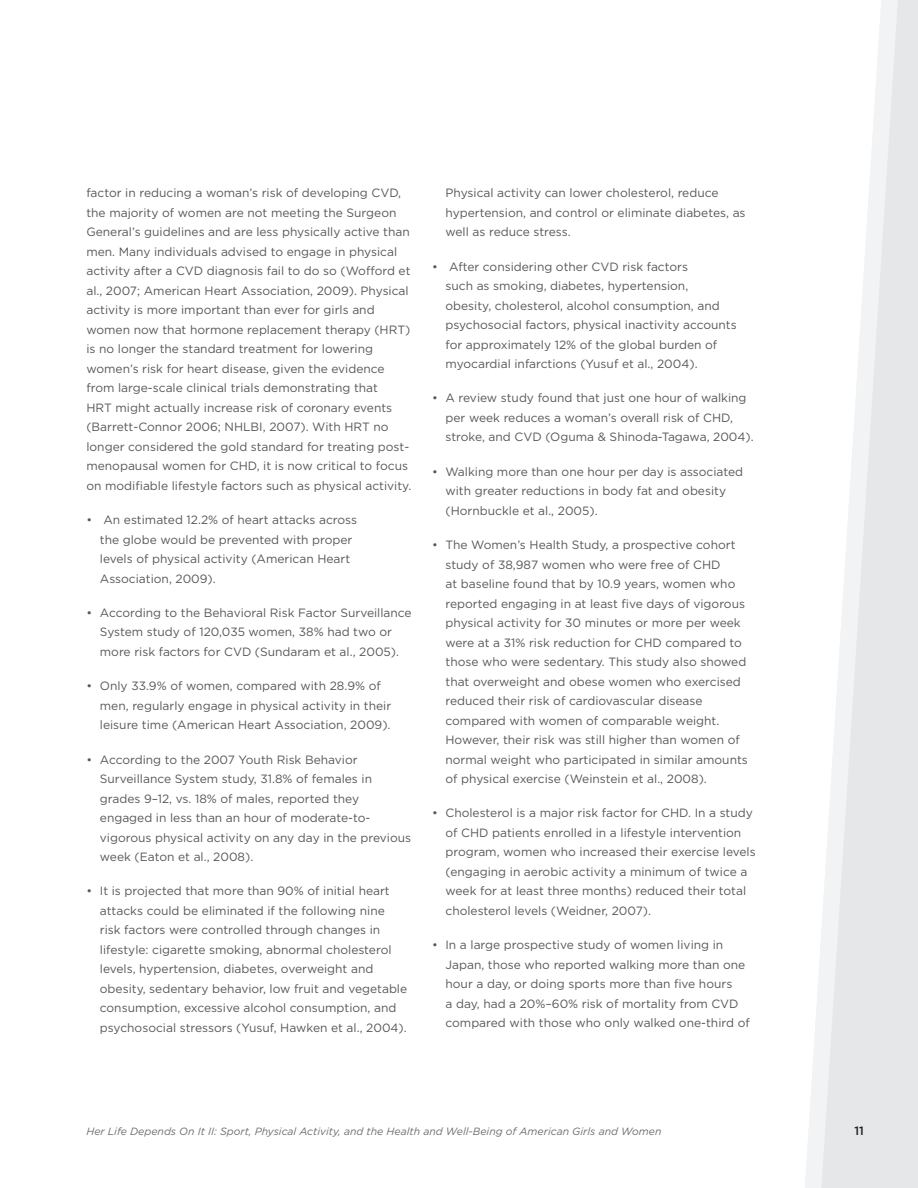
<style>
.page{position:relative;width:918px;height:1188px;background:#fff}
.page>*{position:absolute;margin:0;border:0;box-sizing:border-box;transform-origin:0 0}
.bulleted_text{font:12px/19.5px "Gotham";color:#57585a}
.body_copy{font:12px/19.5px "Gotham";color:#57585a}
.t1{font:500 12px "Gotham";color:#231f20}
.t2{font:italic 10.5px "Gotham";color:#6c6d70}
</style>
<div class="page">
<svg style="left:805px;top:945px;width:16px;height:243px;fill:#f2f3f4"></svg>
<svg style="left:821px;top:0;width:97px;height:1188px;fill:#e6e7e9"></svg>
<p class="body_copy" style="left:86px;top:183px;width:326px">factor in reducing a woman’s risk of developing CVD, the majority of women are not meeting the Surgeon General’s guidelines and are less physically active than men. Many individuals advised to engage in physical activity after a CVD diagnosis fail to do so (Wofford et al., 2007; American Heart Association, 2009). Physical activity is more important than ever for girls and women now that hormone replacement therapy (HRT) is no longer the standard treatment for lowering women’s risk for heart disease, given the evidence from large-scale clinical trials demonstrating that<br>HRT might actually increase risk of coronary events (Barrett-Connor 2006; NHLBI, 2007). With HRT no longer considered the gold standard for treating post&shy;menopausal women for CHD, it is now critical to focus on modifiable lifestyle factors such as physical activity.</p>
<p class="bulleted_text" style="left:100px;top:510px;width:259px;text-indent:-14px">• An estimated 12.2% of heart attacks across the globe would be prevented with proper levels of physical activity (American Heart Association, 2009).</p>
<p class="bulleted_text" style="left:86px;top:603px;width:327px;text-align:center">• According to the Behavioral Risk Factor Surveillance<br>System study of 120,035 women, 38% had two or more risk factors for CVD (Sundaram et al., 2005).</p>
<p class="bulleted_text" style="left:100px;top:676px;width:293px;text-indent:-14px">• Only 33.9% of women, compared with 28.9% of men, regularly engage in physical activity in their leisure time (American Heart Association, 2009).</p>
<p class="bulleted_text" style="left:100px;top:749px;width:313px;text-indent:-14px">• According to the 2007 Youth Risk Behavior Surveillance System study, 31.8% of females in grades 9–12, vs. 18% of males, reported they engaged in less than an hour of moderate-to&shy;vigorous physical activity on any day in the previous week (Eaton et al., 2008).</p>
<p class="bulleted_text" style="left:100px;top:881px;width:309px;text-indent:-14px">• It is projected that more than 90% of initial heart attacks could be eliminated if the following nine risk factors were controlled through changes in lifestyle: cigarette smoking, abnormal cholesterol levels, hypertension, diabetes, overweight and obesity, sedentary behavior, low fruit and vegetable consumption, excessive alcohol consumption, and psychosocial stressors (Yusuf, Hawken et al., 2004).</p>
<p class="bulleted_text" style="left:446px;top:183px;width:302px">Physical activity can lower cholesterol, reduce hypertension, and control or eliminate diabetes, as well as reduce stress.</p>
<p class="bulleted_text" style="left:446px;top:256px;width:293px;text-indent:-14px">• After considering other CVD risk factors<br>such as smoking, diabetes, hypertension, obesity, cholesterol, alcohol consumption, and psychosocial factors, physical inactivity accounts for approximately 12% of the global burden of myocardial infarctions (Yusuf et al., 2004).</p>
<p class="bulleted_text" style="left:446px;top:388px;width:310px;text-indent:-14px">• A review study found that just one hour of walking per week reduces a woman’s overall risk of CHD, stroke, and CVD (Oguma &amp; Shinoda-Tagawa, 2004).</p>
<p class="bulleted_text" style="left:446px;top:462px;width:299px;text-indent:-14px">• Walking more than one hour per day is associated with greater reductions in body fat and obesity (Hornbuckle et al., 2005).</p>
<p class="bulleted_text" style="left:446px;top:535px;width:304px;text-indent:-14px">• The Women’s Health Study, a prospective cohort study of 38,987 women who were free of CHD<br>at baseline found that by 10.9 years, women who reported engaging in at least five days of vigorous physical activity for 30 minutes or more per week were at a 31% risk reduction for CHD compared to those who were sedentary. This study also showed that overweight and obese women who exercised reduced their risk of cardiovascular disease compared with women of comparable weight.<br>However, their risk was still higher than women of normal weight who participated in similar amounts of physical exercise (Weinstein et al., 2008).</p>
<p class="bulleted_text" style="left:446px;top:803px;width:312px;text-indent:-14px">• Cholesterol is a major risk factor for CHD. In a study of CHD patients enrolled in a lifestyle intervention program, women who increased their exercise levels (engaging in aerobic activity a minimum of twice a week for at least three months) reduced their total cholesterol levels (Weidner, 2007).</p>
<p class="bulleted_text" style="left:446px;top:935px;width:306px;text-indent:-14px">• In a large prospective study of women living in Japan, those who reported walking more than one hour a day, or doing sports more than five hours<br>a day, had a 20%–60% risk of mortality from CVD compared with those who only walked one-third of</p>
<p class="t2" style="left:86px;top:1124px;width:577px">Her Life Depends On It II: Sport, Physical Activity, and the Health and Well-Being of American Girls and Women</p>
<p class="t1" style="left:854px;top:1123px;width:11px">11</p>
</div>
